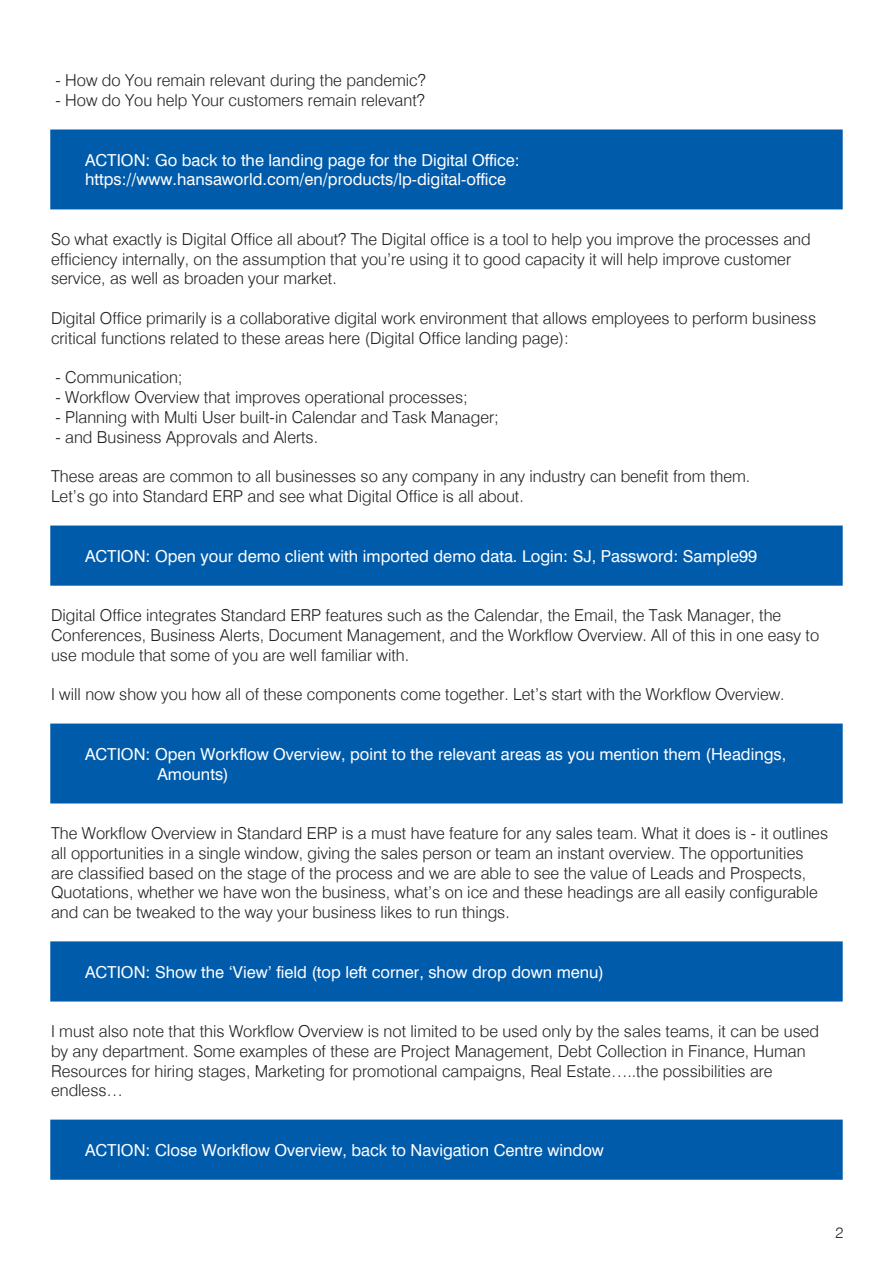
<style>
.page{position:relative;width:893px;height:1263px;background:#fff}
.page>*{position:absolute;margin:0;border:0;box-sizing:border-box;transform-origin:0 0}
.Body{font:300 16.5px/19.8px "Swiss Delux";color:#231f20}
.action{font:16.5px/19.8px "Swiss Delux Roman";color:#fff}
.t1{font:300 15px "Swiss Delux";color:#231f20}
</style>
<div class="page">
<div style="left:50px;top:129px;width:793px;height:80px;background:#015bab;border:2px solid #015bab"></div>
<div style="left:50px;top:525px;width:793px;height:61px;background:#015bab;border:2px solid #015bab"></div>
<div style="left:50px;top:723px;width:793px;height:80px;background:#015bab;border:2px solid #015bab"></div>
<div style="left:50px;top:941px;width:793px;height:60px;background:#015bab;border:2px solid #015bab"></div>
<div style="left:50px;top:1119px;width:793px;height:61px;background:#015bab;border:2px solid #015bab"></div>
<p class="Body" style="left:55px;top:71px;width:372px">- How do You remain relevant during the pandemic?</p>
<p class="Body" style="left:55px;top:91px;width:371px">- How do You help Your customers remain relevant?</p>
<p class="action" style="left:85px;top:151px;width:436px">ACTION: Go back to the landing page for the Digital Office:</p>
<p class="action" style="left:85px;top:170px;width:422px">https://www.hansaworld.com/en/products/lp-digital-office</p>
<p class="Body" style="left:51px;top:229px;width:761px">So what exactly is Digital Office all about? The Digital office is a tool to help you improve the processes and efficiency internally, on the assumption that you’re using it to good capacity it will help improve customer service, as well as broaden your market.</p>
<p class="Body" style="left:51px;top:309px;width:767px">Digital Office primarily is a collaborative digital work environment that allows employees to perform business critical functions related to these areas here (Digital Office landing page):</p>
<p class="Body" style="left:55px;top:368px;width:129px">- Communication;</p>
<p class="Body" style="left:55px;top:388px;width:414px">- Workflow Overview that improves operational processes;</p>
<p class="Body" style="left:55px;top:408px;width:445px">- Planning with Multi User built-in Calendar and Task Manager;</p>
<p class="Body" style="left:55px;top:427px;width:264px">- and Business Approvals and Alerts.</p>
<p class="Body" style="left:51px;top:467px;width:701px">These areas are common to all businesses so any company in any industry can benefit from them.</p>
<p class="Body" style="left:51px;top:487px;width:474px">Let’s go into Standard ERP and see what Digital Office is all about.</p>
<p class="action" style="left:85px;top:547px;width:674px">ACTION: Open your demo client with imported demo data. Login: SJ, Password: Sample99</p>
<p class="Body" style="left:51px;top:606px;width:770px">Digital Office integrates Standard ERP features such as the Calendar, the Email, the Task Manager, the<br>Conferences, Business Alerts, Document Management, and the Workflow Overview. All of this in one easy to use module that some of you are well familiar with.</p>
<p class="Body" style="left:51px;top:685px;width:735px">I will now show you how all of these components come together. Let’s start with the Workflow Overview.</p>
<p class="action" style="left:157px;top:745px;width:630px;text-indent:-72px">ACTION: Open Workflow Overview, point to the relevant areas as you mention them (Headings,<br>Amounts)</p>
<p class="Body" style="left:51px;top:823px;width:779px">The Workflow Overview in Standard ERP is a must have feature for any sales team. What it does is - it outlines all opportunities in a single window, giving the sales person or team an instant overview. The opportunities are classified based on the stage of the process and we are able to see the value of Leads and Prospects, Quotations, whether we have won the business, what’s on ice and these headings are all easily configurable and can be tweaked to the way your business likes to run things.</p>
<p class="action" style="left:85px;top:962px;width:521px">ACTION: Show the ‘View’ field (top left corner, show drop down menu)</p>
<p class="Body" style="left:51px;top:1021px;width:770px">I must also note that this Workflow Overview is not limited to be used only by the sales teams, it can be used by any department. Some examples of these are Project Management, Debt Collection in Finance, Human Resources for hiring stages, Marketing for promotional campaigns, Real Estate…..the possibilities are endless…</p>
<p class="action" style="left:85px;top:1141px;width:520px">ACTION: Close Workflow Overview, back to Navigation Centre window</p>
<p class="t1" style="left:835px;top:1223px;width:9px">2</p>
</div>
